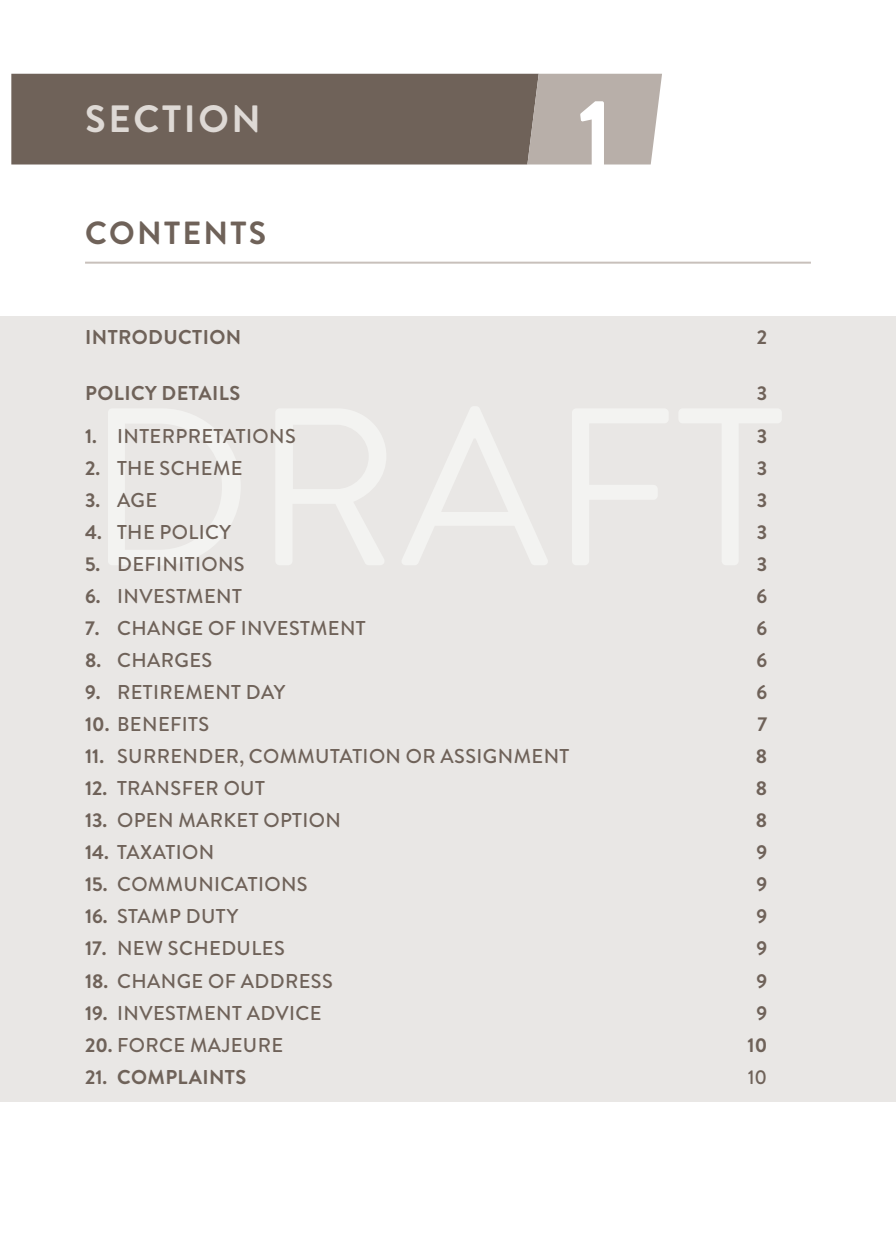
<style>
.page{position:relative;width:896px;height:1248px;background:#fff}
.page>*{position:absolute;margin:0;border:0;box-sizing:border-box;transform-origin:0 0}
.Chapter_number{font:700 100px "Brandon Grotesque";color:#fff}
.Chapter_heading{font:700 38px "Brandon Grotesque";letter-spacing:.07em;color:#ded9d5}
.Chapter_heading-2{font:700 32px "Brandon Grotesque";letter-spacing:.07em;color:#6f6259}
.t1{font:500 20px "Brandon Grotesque";letter-spacing:.02em;color:#6f6259}
.t2{font:700 20px "Brandon Grotesque";letter-spacing:.02em;color:#6f6259}
.s1{font-weight:700}
</style>
<div class="page">
<div style="left:0;top:316px;width:896px;height:785px;background:#e9e7e5"></div>
<div style="left:11px;top:74px;width:516px;height:90px;background:#6f6259"></div>
<svg style="left:527px;top:74px;width:135px;height:90px;background:#b6ada7"></svg>
<hr style="left:85px;top:262px;width:726px;height:2px;background:#c8c0bb">
<p class="Chapter_heading" style="left:85px;top:92px;width:177px">SECTION</p>
<p class="Chapter_heading-2" style="left:85px;top:210px;width:182px">CONTENTS</p>
<p class="Chapter_number" style="left:577px;top:65px;width:37px">1</p>
<p class="t2" style="left:85px;top:323px;width:158px">INTRODUCTION</p>
<p class="t2" style="left:757px;top:323px;width:12px">2</p>
<p class="t2" style="left:85px;top:379px;width:156px">POLICY DETAILS</p>
<p class="t2" style="left:757px;top:379px;width:12px">3</p>
<p class="t1" style="left:85px;top:422px;width:212px"><span class="s1">1.</span> INTERPRETATIONS</p>
<p class="t2" style="left:757px;top:422px;width:12px">3</p>
<p class="t1" style="left:85px;top:454px;width:159px"><span class="s1">2.</span> THE SCHEME</p>
<p class="t2" style="left:757px;top:454px;width:12px">3</p>
<p class="t1" style="left:85px;top:486px;width:74px"><span class="s1">3.</span> AGE</p>
<p class="t2" style="left:757px;top:486px;width:12px">3</p>
<p class="t1" style="left:85px;top:518px;width:147px"><span class="s1">4.</span> THE POLICY</p>
<p class="t2" style="left:757px;top:518px;width:12px">3</p>
<p class="t1" style="left:85px;top:550px;width:161px"><span class="s1">5.</span> DEFINITIONS</p>
<p class="t2" style="left:757px;top:550px;width:12px">3</p>
<p class="t1" style="left:85px;top:582px;width:158px"><span class="s1">6.</span> INVESTMENT</p>
<p class="t2" style="left:756px;top:582px;width:12px">6</p>
<p class="t1" style="left:85px;top:614px;width:282px"><span class="s1">7.</span> CHANGE OF INVESTMENT</p>
<p class="t2" style="left:756px;top:614px;width:12px">6</p>
<p class="t1" style="left:85px;top:646px;width:129px"><span class="s1">8.</span> CHARGES</p>
<p class="t2" style="left:756px;top:646px;width:12px">6</p>
<p class="t1" style="left:85px;top:678px;width:202px"><span class="s1">9.</span> RETIREMENT DAY</p>
<p class="t2" style="left:756px;top:678px;width:12px">6</p>
<p class="t1" style="left:85px;top:710px;width:126px"><span class="s1">10.</span> BENEFITS</p>
<p class="t2" style="left:757px;top:710px;width:11px">7</p>
<p class="t1" style="left:85px;top:742px;width:486px"><span class="s1">11.</span> SURRENDER, COMMUTATION OR ASSIGNMENT</p>
<p class="t2" style="left:756px;top:742px;width:13px">8</p>
<p class="t1" style="left:85px;top:774px;width:181px"><span class="s1">12.</span> TRANSFER OUT</p>
<p class="t2" style="left:756px;top:774px;width:13px">8</p>
<p class="t1" style="left:85px;top:806px;width:257px"><span class="s1">13.</span> OPEN MARKET OPTION</p>
<p class="t2" style="left:756px;top:806px;width:13px">8</p>
<p class="t1" style="left:85px;top:838px;width:131px"><span class="s1">14.</span> TAXATION</p>
<p class="t2" style="left:756px;top:838px;width:12px">9</p>
<p class="t1" style="left:85px;top:870px;width:224px"><span class="s1">15.</span> COMMUNICATIONS</p>
<p class="t2" style="left:756px;top:870px;width:12px">9</p>
<p class="t1" style="left:85px;top:902px;width:155px"><span class="s1">16.</span> STAMP DUTY</p>
<p class="t2" style="left:756px;top:902px;width:12px">9</p>
<p class="t1" style="left:85px;top:934px;width:201px"><span class="s1">17.</span> NEW SCHEDULES</p>
<p class="t2" style="left:756px;top:934px;width:12px">9</p>
<p class="t1" style="left:85px;top:966px;width:249px"><span class="s1">18.</span> CHANGE OF ADDRESS</p>
<p class="t2" style="left:756px;top:966px;width:12px">9</p>
<p class="t1" style="left:85px;top:998px;width:238px"><span class="s1">19.</span> INVESTMENT ADVICE</p>
<p class="t2" style="left:756px;top:998px;width:12px">9</p>
<p class="t1" style="left:85px;top:1030px;width:200px"><span class="s1">20.</span> FORCE MAJEURE</p>
<p class="t2" style="left:747px;top:1030px;width:21px">10</p>
<p class="t2" style="left:85px;top:1062px;width:163px">21. COMPLAINTS</p>
<p class="t1" style="left:748px;top:1062px;width:21px">10</p>
</div>
